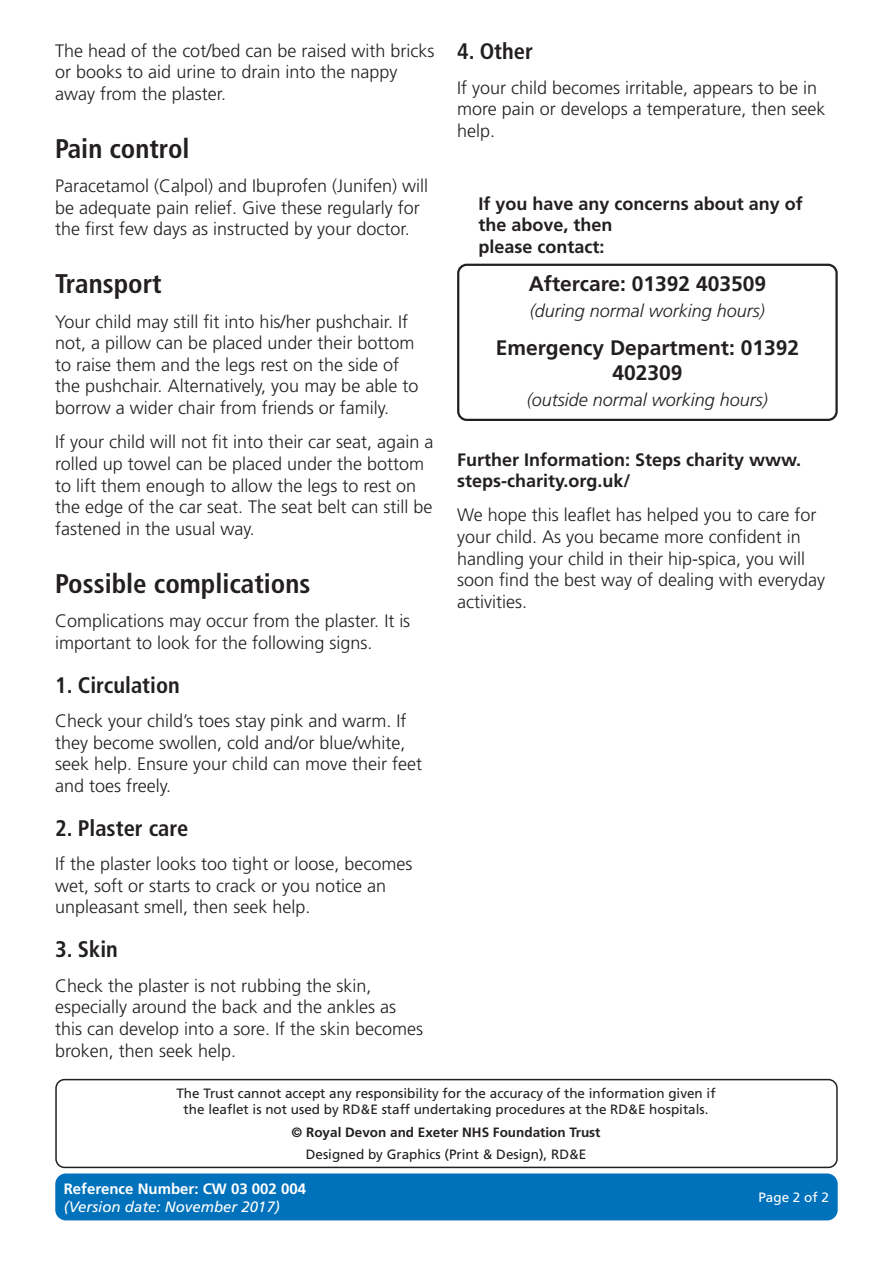
<style>
.page{position:relative;width:893px;height:1263px;background:#fff}
.page>*{position:absolute;margin:0;border:0;box-sizing:border-box;transform-origin:0 0}
.t1{font:700 condensed 27px "Frutiger";color:#231f20}
.t2{font:700 condensed 22.5px "Frutiger";color:#231f20}
.t3{font:700 21px/25.2px "Frutiger";color:#231f20;text-align:center}
.t4{font:300 18px/21.6px "Frutiger";color:#231f20}
.t5{font:700 18px/21.6px "Frutiger";color:#231f20}
.t6{font:italic 300 18px "Frutiger";color:#231f20}
.t7{font:700 15px "Frutiger";color:#fff}
.t8{font:italic 15px "Frutiger";color:#fff}
.t9{font:13.5px/16.2px "Frutiger";color:#231f20;text-align:center}
.t10{font:700 13.5px "Frutiger";color:#231f20}
.t11{font:13.5px "Frutiger";color:#fff}
</style>
<div class="page">
<div style="left:55px;top:1173px;width:783px;height:47px;background:#0072bc;border-radius:11px"></div>
<div style="left:55px;top:1079px;width:783px;height:89px;border:2px solid #231f20;border-radius:9px"></div>
<div style="left:457px;top:264px;width:381px;height:157px;border:2px solid #231f20;border-radius:9px"></div>
<p class="t4" style="left:55px;top:40px;width:381px">The head of the cot/bed can be raised with bricks or books to aid urine to drain into the nappy away from the plaster.</p>
<h1 class="t1" style="left:55px;top:132px;width:136px">Pain control</h1>
<p class="t4" style="left:55px;top:175px;width:374px">Paracetamol (Calpol) and Ibuprofen (Junifen) will be adequate pain relief. Give these regularly for the first few days as instructed by your doctor.</p>
<h1 class="t1" style="left:55px;top:268px;width:108px">Transport</h1>
<p class="t4" style="left:55px;top:311px;width:365px">Your child may still fit into his/her pushchair. If not, a pillow can be placed under their bottom to raise them and the legs rest on the side of the pushchair. Alternatively, you may be able to borrow a wider chair from friends or family.</p>
<p class="t4" style="left:55px;top:431px;width:380px">If your child will not fit into their car seat, again a rolled up towel can be placed under the bottom to lift them enough to allow the legs to rest on the edge of the car seat. The seat belt can still be fastened in the usual way.</p>
<h1 class="t1" style="left:55px;top:567px;width:257px">Possible complications</h1>
<p class="t4" style="left:55px;top:610px;width:357px">Complications may occur from the plaster. It is important to look for the following signs.</p>
<p class="t2" style="left:55px;top:671px;width:126px">1. Circulation</p>
<p class="t4" style="left:55px;top:710px;width:368px">Check your child’s toes stay pink and warm. If they become swollen, cold and/or blue/white, seek help. Ensure your child can move their feet and toes freely.</p>
<p class="t2" style="left:55px;top:815px;width:135px">2. Plaster care</p>
<p class="t4" style="left:55px;top:853px;width:359px">If the plaster looks too tight or loose, becomes wet, soft or starts to crack or you notice an unpleasant smell, then seek help.</p>
<p class="t2" style="left:55px;top:936px;width:64px">3. Skin</p>
<p class="t4" style="left:55px;top:975px;width:369px">Check the plaster is not rubbing the skin, especially around the back and the ankles as this can develop into a sore. If the skin becomes broken, then seek help.</p>
<p class="t2" style="left:457px;top:38px;width:77px">4. Other</p>
<p class="t4" style="left:457px;top:77px;width:370px">If your child becomes irritable, appears to be in more pain or develops a temperature, then seek help.</p>
<p class="t5" style="left:478px;top:192px;width:326px">If you have any concerns about any of the above, then<br>please contact:</p>
<p class="t3" style="left:529px;top:271px;width:239px">Aftercare: 01392 403509</p>
<p class="t6" style="left:530px;top:300px;width:237px">(during normal working hours)</p>
<p class="t3" style="left:496px;top:334px;width:305px">Emergency Department: 01392<br>402309</p>
<p class="t6" style="left:527px;top:389px;width:243px">(outside normal working hours)</p>
<p class="t5" style="left:457px;top:448px;width:346px">Further Information: Steps charity www. steps-charity.org.uk/</p>
<p class="t4" style="left:457px;top:504px;width:370px">We hope this leaflet has helped you to care for your child. As you became more confident in handling your child in their hip-spica, you will soon find the best way of dealing with everyday activities.</p>
<p class="t9" style="left:176px;top:1085px;width:541px">The Trust cannot accept any responsibility for the accuracy of the information given if the leaflet is not used by RD&amp;E staff undertaking procedures at the RD&amp;E hospitals.</p>
<p class="t10" style="left:292px;top:1124px;width:310px">© Royal Devon and Exeter NHS Foundation Trust</p>
<p class="t9" style="left:306px;top:1146px;width:282px">Designed by Graphics (Print &amp; Design), RD&amp;E</p>
<p class="t7" style="left:64px;top:1180px;width:244px">Reference Number: CW 03 002 004</p>
<p class="t8" style="left:64px;top:1198px;width:218px">(Version date: November 2017)</p>
<p class="t11" style="left:758px;top:1189px;width:72px">Page 2 of 2</p>
</div>
